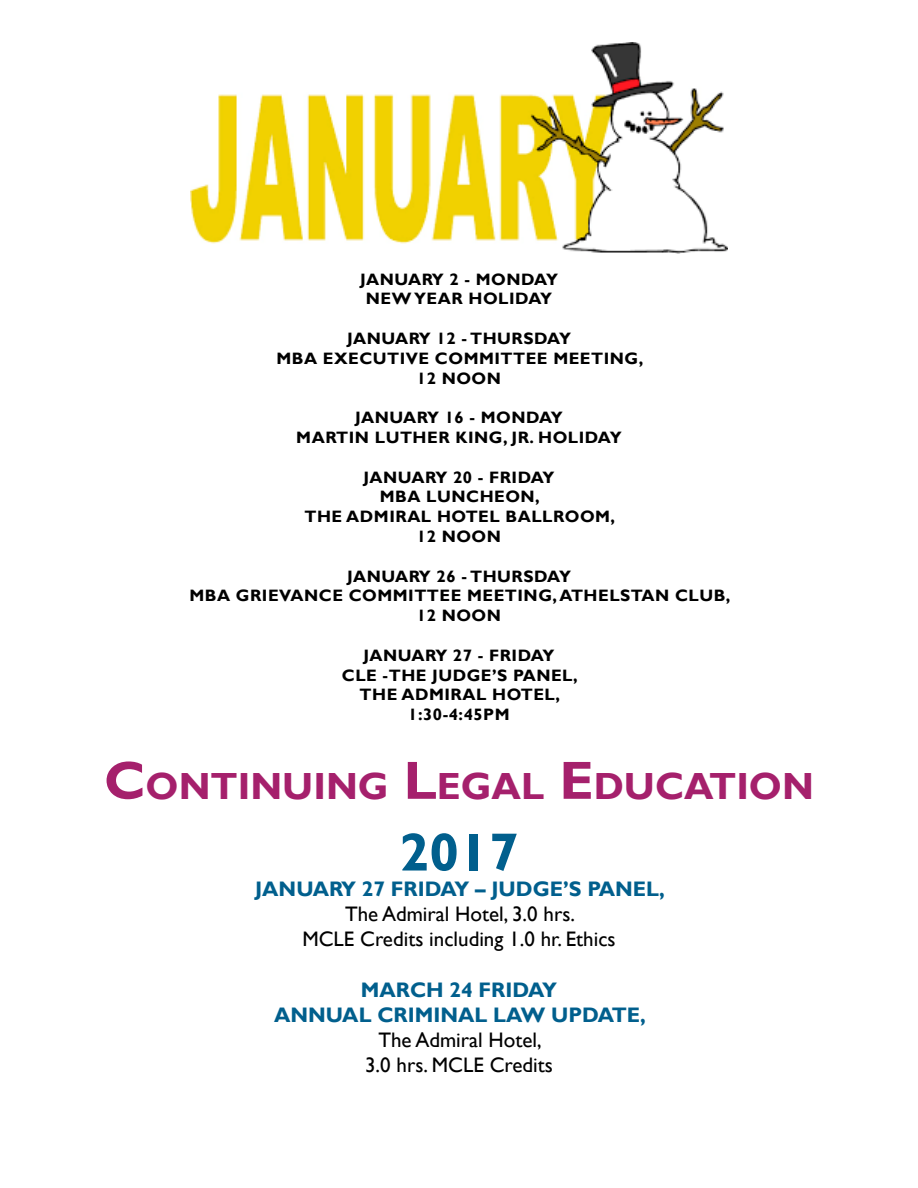
<style>
.page{position:relative;width:918px;height:1188px;background:#fff}
.page>*{position:absolute;margin:0;border:0;box-sizing:border-box;transform-origin:0 0}
.t1{font:700 54px "Gill Sans";color:#015f8d}
.t2{font:700 37.8px "Gill Sans";color:#a5206c}
.t3{font:21px/25.2px "Gill Sans";color:#000;text-align:center}
.t4{font:700 21px/25.2px "Gill Sans";color:#015f8d;text-align:center}
.t5{font:700 16.5px/19.8px "Gill Sans";letter-spacing:.03em;color:#000;text-align:center}
.s1{font-size:54px}
</style>
<div class="page">
<img style="left:190px;top:42px;width:538px;height:212px">
<p class="t5" style="left:360px;top:270px;width:199px">JANUARY 2 - MONDAY<br>NEW YEAR HOLIDAY</p>
<p class="t5" style="left:276px;top:329px;width:368px">JANUARY 12 - THURSDAY<br>MBA EXECUTIVE COMMITTEE MEETING,<br>12 NOON</p>
<p class="t5" style="left:296px;top:408px;width:327px">JANUARY 16 - MONDAY<br>MARTIN LUTHER KING, JR. HOLIDAY</p>
<p class="t5" style="left:304px;top:468px;width:312px">JANUARY 20 - FRIDAY<br>MBA LUNCHEON,<br>THE ADMIRAL HOTEL BALLROOM,<br>12 NOON</p>
<p class="t5" style="left:189px;top:567px;width:542px">JANUARY 26 - THURSDAY<br>MBA GRIEVANCE COMMITTEE MEETING, ATHELSTAN CLUB,<br>12 NOON</p>
<p class="t5" style="left:342px;top:646px;width:237px">JANUARY 27 - FRIDAY<br>CLE -THE JUDGE’S PANEL,<br>THE ADMIRAL HOTEL,<br>1:30-4:45PM</p>
<h2 class="t2" style="left:104px;top:763px;width:711px"><span class="s1">C</span>ONTINUING <span class="s1">L</span>EGAL <span class="s1">E</span> DUCATION</h2>
<h1 class="t1" style="left:399px;top:820px;width:121px">2017</h1>
<p class="t4" style="left:255px;top:877px;width:411px">JANUARY 27 FRIDAY – JUDGE’S PANEL,</p>
<p class="t3" style="left:302px;top:902px;width:315px">The Admiral Hotel, 3.0 hrs.<br>MCLE Credits including 1.0 hr. Ethics</p>
<p class="t4" style="left:274px;top:977px;width:373px">MARCH 24 FRIDAY<br>ANNUAL CRIMINAL LAW UPDATE,</p>
<p class="t3" style="left:365px;top:1028px;width:189px">The Admiral Hotel,<br>3.0 hrs. MCLE Credits</p>
</div>
